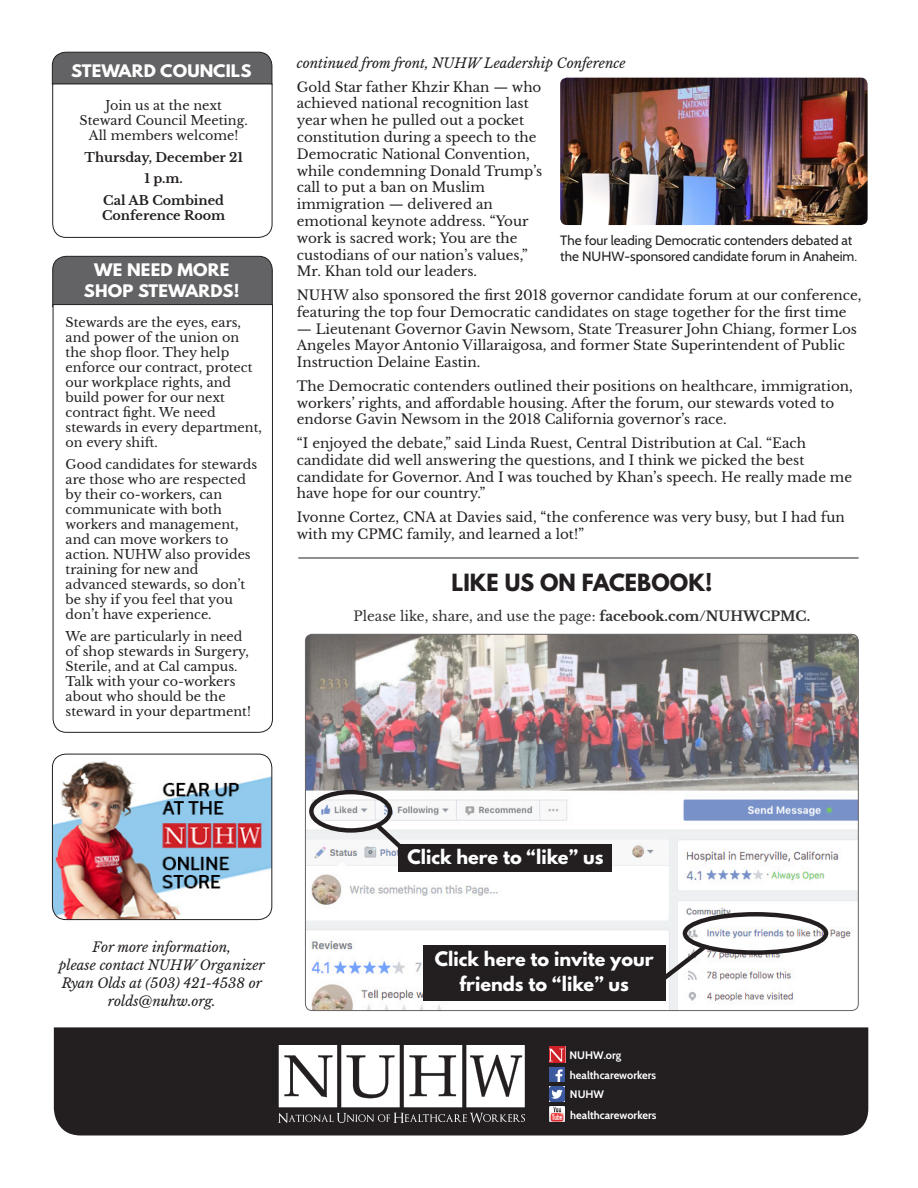
<style>
.page{position:relative;width:918px;height:1188px;background:#fff}
.page>*{position:absolute;margin:0;border:0;box-sizing:border-box;transform-origin:0 0}
.t1{font:700 21px "League Spartan";letter-spacing:.005em;color:#231f20}
.t2{font:700 17.7px/25.2px "League Spartan";color:#fff;text-align:center}
.t3{font:700 15.3px/21.6px "League Spartan";letter-spacing:.01em;color:#fff;text-align:center;scale:1.08 1}
.t4{font:13.5px/16.8px "Libre Baskerville";color:#231f20}
.t5{font:italic 13.5px/18px "Libre Baskerville";color:#231f20;text-align:center}
.t6{font:13.5px/16.2px "Cabin";color:#231f20}
.t7{font:13.5px "Libre Baskerville";color:#312f30}
.t8{font:12.75px/15px "Libre Baskerville";color:#231f20}
.t9{font:700 12.75px/15px "Libre Baskerville";color:#231f20}
.t10{font:700 10.95px "Cabin";color:#fff}
.s1{font-weight:700}
</style>
<div class="page">
<div style="left:54px;top:1027px;width:814px;height:109px;background:#231f20"></div>
<img style="left:279px;top:1046px;width:246px;height:76px">
<div style="left:565px;top:1044px;width:121px;height:25px;background:#231f20"></div>
<img style="left:549px;top:1047px;width:16px;height:15px">
<img style="left:549px;top:1067px;width:16px;height:15px">
<img style="left:549px;top:1087px;width:16px;height:14px">
<img style="left:549px;top:1107px;width:16px;height:14px">
<img style="left:560px;top:78px;width:308px;height:147px">
<img style="left:52px;top:757px;width:220px;height:163px">
<div style="left:52px;top:754px;width:220px;height:166px;border:1px solid #231f20;border-radius:14px"></div>
<div style="left:52px;top:256px;width:221px;height:51px;background:#636366"></div>
<svg style="left:53px;top:304px;width:220px;height:429px"></svg>
<div style="left:652px;top:1036px;width:56px;height:46px;background:#231f20"></div>
<img style="left:305px;top:634px;width:553px;height:377px">
<div style="left:309px;top:790px;width:83px;height:43px;border:4px solid #231f20;border-radius:50%"></div>
<div style="left:683px;top:912px;width:145px;height:43px;border:4px solid #231f20;border-radius:50%"></div>
<div style="left:399px;top:844px;width:213px;height:28px;background:#231f20"></div>
<div style="left:423px;top:946px;width:243px;height:55px;background:#231f20"></div>
<svg style="left:371px;top:819px;width:38px;height:36px"></svg>
<svg style="left:655px;top:941px;width:55px;height:46px"></svg>
<hr style="left:298px;top:558px;width:561px;height:1px;background:#231f20">
<svg style="left:52px;top:52px;width:220px;height:186px"></svg>
<p class="t3" style="left:71px;top:59px;width:168px">STEWARD COUNCILS</p>
<p class="t8" style="left:80px;top:98px;width:170px;text-align:center">Join us at the next<br>Steward Council Meeting.<br>All members welcome!</p>
<p class="t9" style="left:84px;top:149px;width:160px">Thursday, December 21</p>
<p class="t9" style="left:144px;top:171px;width:40px">1 p.m.</p>
<p class="t9" style="left:102px;top:193px;width:125px">Cal AB Combined<br>Conference Room</p>
<p class="t3" style="left:84px;top:259px;width:146px">WE NEED MORE<br>SHOP STEWARDS!</p>
<p class="t8" style="left:66px;top:315px;width:198px">Stewards are the eyes, ears, and power of the union on the shop floor. They help enforce our contract, protect our workplace rights, and build power for our next contract fight. We need stewards in every department, on every shift.</p>
<p class="t8" style="left:66px;top:457px;width:193px">Good candidates for stewards are those who are respected by their co-workers, can communicate with both workers and management, and can move workers to action. NUHW also provides training for new and advanced stewards, so don’t be shy if you feel that you don’t have experience.</p>
<p class="t8" style="left:66px;top:629px;width:187px">We are particularly in need of shop stewards in Surgery,<br>Sterile, and at Cal campus.<br>Talk with your co-workers about who should be the steward in your department!</p>
<p class="t5" style="left:297px;top:54px;width:330px">continued from front, NUHW Leadership Conference</p>
<p class="t4" style="left:297px;top:78px;width:247px">Gold Star father Khzir Khan — who achieved national recognition last year when he pulled out a pocket constitution during a speech to the<br>Democratic National Convention, while condemning Donald Trump’s call to put a ban on Muslim immigration — delivered an emotional keynote address. “Your work is sacred work; You are the custodians of our nation’s values,”<br>Mr. Khan told our leaders.</p>
<p class="t4" style="left:297px;top:287px;width:566px">NUHW also sponsored the first 2018 governor candidate forum at our conference, featuring the top four Democratic candidates on stage together for the first time</p>
<p class="t4" style="left:297px;top:320px;width:562px">— Lieutenant Governor Gavin Newsom, State Treasurer John Chiang, former Los<br>Angeles Mayor Antonio Villaraigosa, and former State Superintendent of Public<br>Instruction Delaine Eastin.</p>
<p class="t4" style="left:297px;top:378px;width:558px">The Democratic contenders outlined their positions on healthcare, immigration, workers’ rights, and affordable housing. After the forum, our stewards voted to endorse Gavin Newsom in the 2018 California governor’s race.</p>
<p class="t4" style="left:297px;top:435px;width:557px">“I enjoyed the debate,” said Linda Ruest, Central Distribution at Cal. “Each candidate did well answering the questions, and I think we picked the best candidate for Governor. And I was touched by Khan’s speech. He really made me have hope for our country.”</p>
<p class="t4" style="left:297px;top:509px;width:550px">Ivonne Cortez, CNA at Davies said, “the conference was very busy, but I had fun with my CPMC family, and learned a lot!”</p>
<p class="t6" style="left:560px;top:232px;width:298px">The four leading Democratic contenders debated at the NUHW-sponsored candidate forum in Anaheim.</p>
<p class="t1" style="left:451px;top:566px;width:262px">LIKE US ON FACEBOOK!</p>
<p class="t7" style="left:354px;top:608px;width:458px">Please like, share, and use the page: <span class="s1">facebook.com/NUHWCPMC.</span></p>
<p class="t5" style="left:59px;top:939px;width:207px">For more information,<br>please contact NUHW Organizer<br>Ryan Olds at (503) 421-4538 or rolds@nuhw.org.</p>
<p class="t2" style="left:407px;top:844px;width:198px">Click here to “like” us</p>
<p class="t2" style="left:435px;top:946px;width:220px">Click here to invite your friends to “like” us</p>
<p class="t10" style="left:570px;top:1049px;width:53px">NUHW.org</p>
<p class="t10" style="left:570px;top:1068px;width:88px">healthcareworkers</p>
<p class="t10" style="left:570px;top:1088px;width:36px">NUHW</p>
<p class="t10" style="left:570px;top:1108px;width:88px">healthcareworkers</p>
</div>
